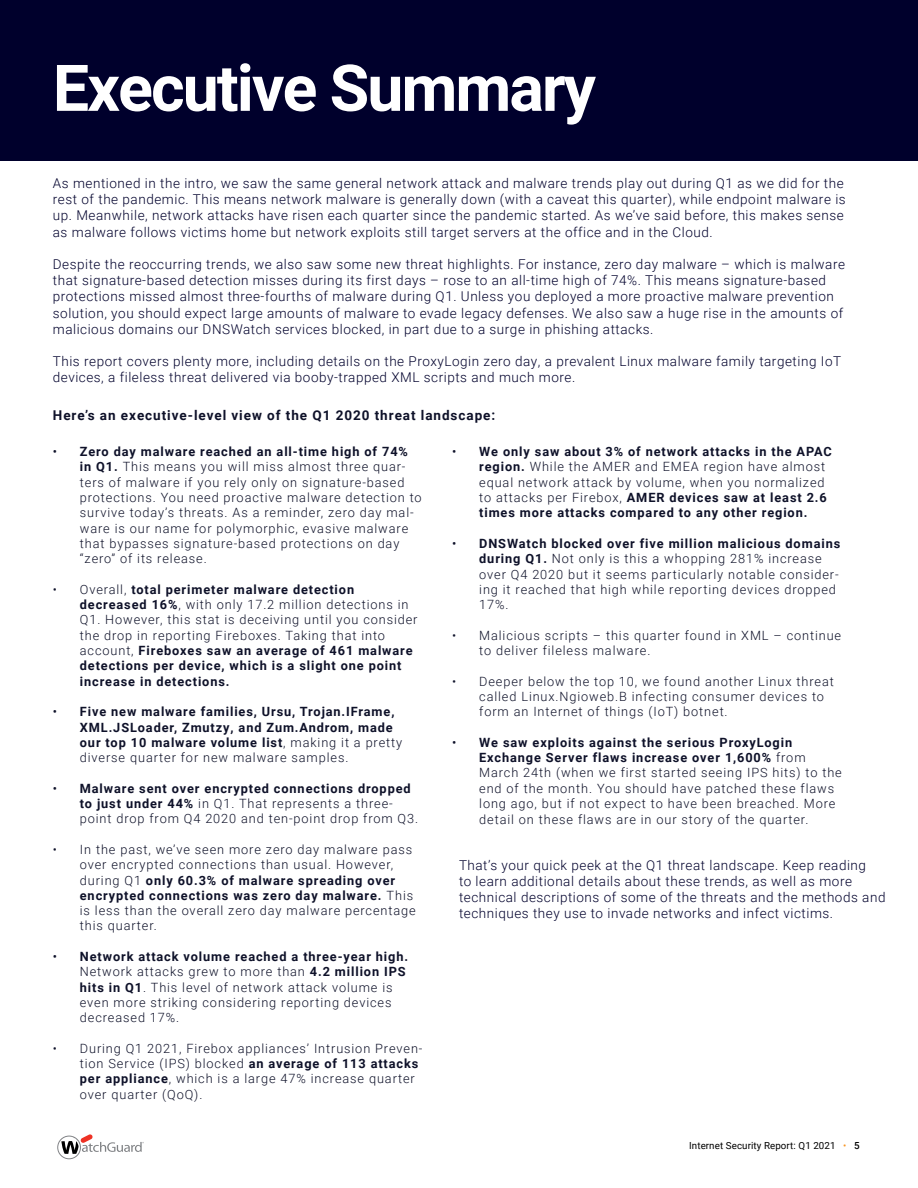
<style>
.page{position:relative;width:918px;height:1188px;background:#fff}
.page>*{position:absolute;margin:0;border:0;box-sizing:border-box;transform-origin:0 0}
.t1{font:700 64.5px "Roboto";letter-spacing:-.03em;color:#fff}
.t2{font:300 13.5px/16.2px "Roboto";letter-spacing:.04em;color:#00002c}
.t3{font:700 13.5px "Roboto";letter-spacing:.07em;color:#0e1129}
.t4{font:300 12.75px/15.3px "Roboto";letter-spacing:.07em;color:#0e1129}
.t5{font:700 12.75px/15.3px "Roboto";letter-spacing:.07em;color:#0e1129}
.t6{font:9.75px "Roboto";letter-spacing:.01em;color:#000}
.s1{font-weight:400}
.s2{font-weight:700}
.s3{font-weight:300}
.s4{color:#f89728}
.s5{font-weight:500}
</style>
<div class="page">
<div style="left:0;top:0;width:918px;height:160px;background:#00002c"></div>
<svg style="left:57px;top:1134px;width:87px;height:25px"></svg>
<h1 class="t1" style="left:53px;top:43px;width:545px">Executive Summary</h1>
<p class="t2" style="left:53px;top:175px;width:794px">As mentioned in the intro, we saw the same general network attack and malware trends play out during Q1 as we did for the rest of the pandemic. This means network malware is generally down (with a caveat this quarter), while endpoint malware is up. Meanwhile, network attacks have risen each quarter since the pandemic started. As we’ve said before, this makes sense as malware follows victims home but network exploits still target servers at the office and in the Cloud.</p>
<p class="t2" style="left:53px;top:256px;width:794px">Despite the reoccurring trends, we also saw some new threat highlights. For instance, zero day malware – which is malware that signature-based detection misses during its first days – rose to an all-time high of 74%. This means signature-based protections missed almost three-fourths of malware during Q1. Unless you deployed a more proactive malware prevention solution, you should expect large amounts of malware to evade legacy defenses. We also saw a huge rise in the amounts of malicious domains our DNSWatch services blocked, in part due to a surge in phishing attacks.</p>
<p class="t2" style="left:53px;top:353px;width:790px">This report covers plenty more, including details on the ProxyLogin zero day, a prevalent Linux malware family targeting IoT devices, a fileless threat delivered via booby-trapped XML scripts and much more.</p>
<p class="t3" style="left:53px;top:405px;width:444px">Here’s an executive-level view of the Q1 2020 threat landscape:</p>
<p class="t4" style="left:80px;top:444px;width:343px;text-indent:-27px"><span class="s1">•</span> <span class="s2">Zero day malware reached an all-time high of 74% in Q1.</span> This means you will miss almost three quar&shy;ters of malware if you rely only on signature-based protections. You need proactive malware detection to survive today’s threats. As a reminder, zero day mal&shy;ware is our name for polymorphic, evasive malware that bypasses signature-based protections on day “zero” of its release.</p>
<p class="t5" style="left:80px;top:581px;width:339px;text-indent:-27px"><span class="s3">• Overall,</span> total perimeter malware detection decreased 16%<span class="s3">, with only 17.2 million detections in Q1. However, this stat is deceiving until you consider the drop in reporting Fireboxes. Taking that into account,</span> Fireboxes saw an average of 461 malware detections per device, which is a slight one point increase in detections.</p>
<p class="t5" style="left:80px;top:704px;width:324px;text-indent:-27px"><span class="s1">•</span> Five new malware families, Ursu, Trojan.IFrame, XML.JSLoader, Zmutzy, and Zum.Androm, made our top 10 malware volume list<span class="s3">, making it a pretty diverse quarter for new malware samples.</span></p>
<p class="t4" style="left:80px;top:780px;width:340px;text-indent:-27px"><span class="s1">•</span> <span class="s2">Malware sent over encrypted connections dropped to just under 44%</span> in Q1. That represents a three&shy;point drop from Q4 2020 and ten-point drop from Q3.</p>
<p class="t4" style="left:80px;top:841px;width:337px;text-indent:-27px">• In the past, we’ve seen more zero day malware pass over encrypted connections than usual. However, during Q1 <span class="s2">only 60.3% of malware spreading over encrypted connections was zero day malware.</span> This is less than the overall zero day malware percentage this quarter.</p>
<p class="t4" style="left:80px;top:948px;width:330px;text-indent:-27px"><span class="s1">•</span> <span class="s2">Network attack volume reached a three-year high.<br></span>Network attacks grew to more than <span class="s2">4.2 million IPS hits in Q1</span>. This level of network attack volume is even more striking considering reporting devices decreased 17%.</p>
<p class="t4" style="left:80px;top:1040px;width:344px;text-indent:-27px">• During Q1 2021, Firebox appliances’ Intrusion Preven&shy;tion Service (IPS) blocked <span class="s2">an average of 113 attacks per appliance</span>, which is a large 47% increase quarter over quarter (QoQ).</p>
<p class="t5" style="left:479px;top:444px;width:354px;text-indent:-27px"><span class="s1">•</span> We only saw about 3% of network attacks in the APAC region. <span class="s3">While the AMER and EMEA region have almost equal network attack by volume, when you normalized to attacks per Firebox,</span> AMER devices saw at least 2.6 times more attacks compared to any other region.</p>
<p class="t4" style="left:479px;top:535px;width:362px;text-indent:-27px"><span class="s1">•</span> <span class="s2">DNSWatch blocked over five million malicious domains during Q1.</span> Not only is this a whopping 281% increase over Q4 2020 but it seems particularly notable consider&shy;ing it reached that high while reporting devices dropped 17%.</p>
<p class="t4" style="left:479px;top:627px;width:363px;text-indent:-27px">• Malicious scripts – this quarter found in XML – continue to deliver fileless malware.</p>
<p class="t4" style="left:479px;top:673px;width:356px;text-indent:-27px">• Deeper below the top 10, we found another Linux threat called Linux.Ngioweb.B infecting consumer devices to form an Internet of things (IoT) botnet.</p>
<p class="t4" style="left:479px;top:734px;width:364px;text-indent:-27px"><span class="s1">•</span> <span class="s2">We saw exploits against the serious ProxyLogin Exchange Server flaws increase over 1,600%</span> from March 24th (when we first started seeing IPS hits) to the end of the month. You should have patched these flaws long ago, but if not expect to have been breached. More detail on these flaws are in our story of the quarter.</p>
<p class="t2" style="left:459px;top:856px;width:428px">That’s your quick peek at the Q1 threat landscape. Keep reading<br>to learn additional details about these trends, as well as more technical descriptions of some of the threats and the methods and techniques they use to invade networks and infect victims.</p>
<p class="t6" style="left:689px;top:1139px;width:172px">Internet Security Report: Q1 2021 <span class="s4">•</span> <span class="s5">5</span></p>
</div>
